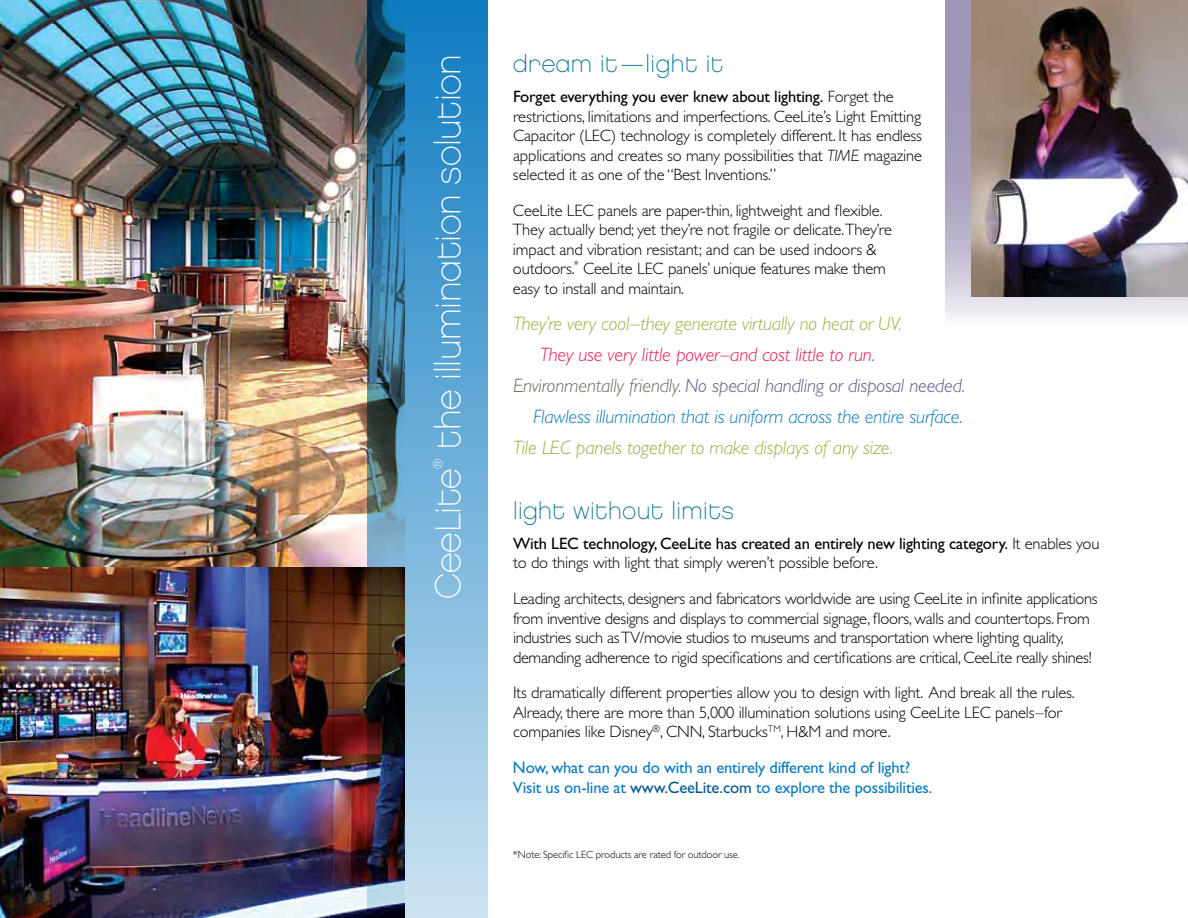
<style>
.page{position:relative;width:1188px;height:918px;background:#fff}
.page>*{position:absolute;margin:0;border:0;box-sizing:border-box;transform-origin:0 0}
.t1{font:36px "Chalet Paris Nineteen Eighty";letter-spacing:-.01em;color:#fff}
.t2{font:24px "Chalet Paris Nineteen Eighty";letter-spacing:.02em;color:#006b94}
.t3{font:italic 300 19.5px "Gill Sans";letter-spacing:-.01em;color:#98af41}
.t4{font:italic 300 19.5px "Gill Sans";letter-spacing:-.01em;color:#635283}
.t5{font:italic 300 19.5px "Gill Sans";letter-spacing:-.01em;color:#0b7ac0}
.t6{font:italic 300 19.5px "Gill Sans";letter-spacing:-.01em;color:#ed174b}
.t7{font:300 16.5px/19.5px "Gill Sans";letter-spacing:-.01em;color:#000}
.t8{font:16.5px/19.5px "Gill Sans";letter-spacing:-.01em;color:#000}
.t9{font:16.5px/19.5px "Gill Sans";letter-spacing:-.01em;color:#0b7ac0}
.t10{font:13.05px "Chalet Paris Nineteen Eighty";color:#fff}
.t11{font:300 10.5px "Gill Sans";letter-spacing:-.01em;color:#000}
.s1{font-weight:400}
.s2{font-style:italic}
.s3{color:#65695b}
.s4{font-weight:300}
.s5{color:#05588c}
</style>
<div class="page">
<svg style="left:945px;top:0;width:243px;height:318px;background:#c5c0d4"></svg>
<img style="left:0;top:0;width:368px;height:918px">
<img style="left:971px;top:0;width:217px;height:297px">
<img style="left:368px;top:0;width:120px;height:918px">
<h1 class="t1" style="left:427px;top:449px;width:396px;rotate:-90deg">the illumination solution</h1>
<p class="t10" style="left:430px;top:469px;width:12px;rotate:-90deg">®</p>
<h1 class="t1" style="left:427px;top:599px;width:132px;rotate:-90deg">CeeLite</h1>
<h2 class="t2" style="left:513px;top:50px;width:212px">dream it—light it</h2>
<p class="t7" style="left:513px;top:87px;width:411px"><span class="s1">Forget everything you ever knew about lighting.</span> Forget the restrictions, limitations and imperfections. CeeLite’s Light Emitting Capacitor (LEC) technology is completely different. It has endless applications and creates so many possibilities that <span class="s2">TIME</span> magazine selected it as one of the “Best Inventions.”</p>
<p class="t7" style="left:513px;top:201px;width:381px">CeeLite LEC panels are paper-thin, lightweight and flexible.<br>They actually bend; yet they’re not fragile or delicate.They’re impact and vibration resistant; and can be used indoors &amp; outdoors.<sup>*</sup> CeeLite LEC panels’ unique features make them easy to install and maintain.</p>
<p class="t3" style="left:513px;top:313px;width:390px">They’re very cool–they generate virtually no heat or UV.</p>
<p class="t6" style="left:540px;top:344px;width:336px">They use very little power–and cost little to run.</p>
<p class="t4" style="left:513px;top:375px;width:453px"><span class="s3">Environmentally friendly.</span> No special handling or disposal needed.</p>
<p class="t5" style="left:533px;top:406px;width:431px">Flawless illumination that is uniform across the entire surface.</p>
<p class="t3" style="left:513px;top:436px;width:381px">Tile LEC panels together to make displays of any size.</p>
<h2 class="t2" style="left:513px;top:497px;width:222px">light without limits</h2>
<p class="t8" style="left:513px;top:534px;width:588px">With LEC technology, CeeLite has created an entirely new lighting category. <span class="s4">It enables you to do things with light that simply weren’t possible before.</span></p>
<p class="t7" style="left:513px;top:589px;width:586px">Leading architects, designers and fabricators worldwide are using CeeLite in infinite applications from inventive designs and displays to commercial signage, floors, walls and countertops. From industries such as TV/movie studios to museums and transportation where lighting quality, demanding adherence to rigid specifications and certifications are critical, CeeLite really shines!</p>
<p class="t7" style="left:513px;top:683px;width:563px">Its dramatically different properties allow you to design with light. And break all the rules.<br>Already, there are more than 5,000 illumination solutions using CeeLite LEC panels–for companies like Disney<sup>®</sup>, CNN, Starbucks<sup>TM</sup>, H&amp;M and more.</p>
<p class="t9" style="left:513px;top:758px;width:421px">Now, what can you do with an entirely different kind of light?<br>Visit us on-line at <span class="s5">www.CeeLite.com</span> to explore the possibilities.</p>
<p class="t11" style="left:513px;top:849px;width:228px">*Note: Specific LEC products are rated for outdoor use.</p>
</div>
